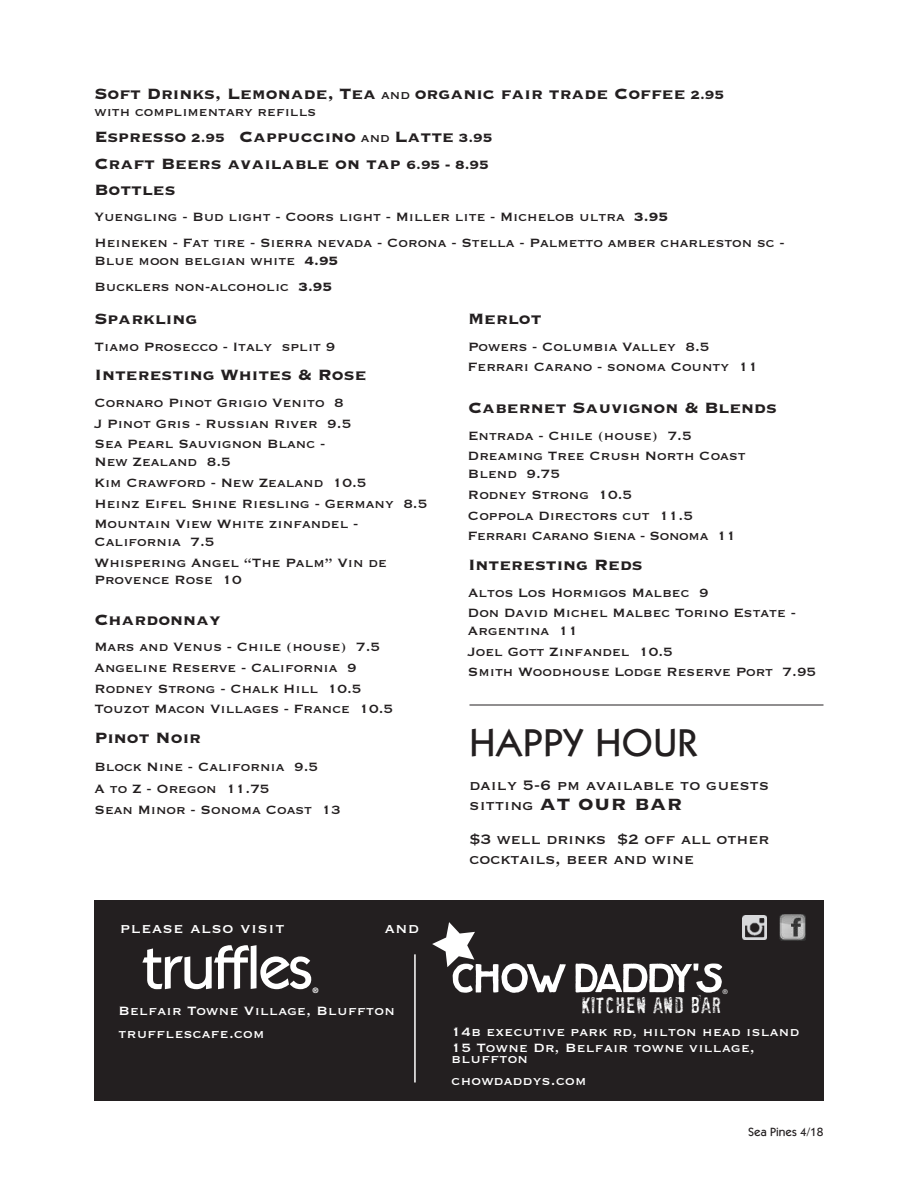
<style>
.page{position:relative;width:918px;height:1188px;background:#fff}
.page>*{position:absolute;margin:0;border:0;box-sizing:border-box;transform-origin:0 0}
.t1{font:500 39px "Itc Kabel";letter-spacing:.02em;color:#231f20}
.t2{font:25.5px "Copperplate Thirty Three BC";color:#231f20}
.t3{font:21px "Socia L Anima L";color:#fff}
.t4{font:19.5px/26.2px "Copperplate Thirty Three BC";color:#231f20}
.t5{font:18px/19.5px "Copperplate Thirty One BC";color:#231f20}
.t6{font:18px "Copperplate Thirty One BC";letter-spacing:.04em;color:#fff}
.t7{font:15.75px/20.7px "Copperplate Thirty One BC";color:#231f20}
.t8{font:15.75px/22.5px "Copperplate Thirty One BC";letter-spacing:.02em;color:#fff}
.t9{font:500 12px "Itc Kabel";color:#231f20}
.t10{font:700 7.5px "Helvetica";color:#fff}
.t11{font:6.45px "Helvetica";color:#fff}
.s1{font-family:"Copperplate Thirty One BC";font-size:15.75px}
.s2{font-size:15.75px}
.s3{font-family:"Copperplate Thirty Three BC"}
.s4{font-family:"Copperplate Thirty One BC";font-size:18px}
</style>
<div class="page">
<div style="left:94px;top:900px;width:730px;height:201px;background:#231f20"></div>
<svg style="left:142px;top:945px;width:169px;height:44px"></svg>
<hr style="left:414px;top:954px;width:2px;height:128px;background:#fff">
<svg style="left:576px;top:964px;width:146px;height:29px"></svg>
<svg style="left:432px;top:922px;width:134px;height:71px"></svg>
<img style="left:780px;top:915px;width:26px;height:26px;border-radius:3px">
<img style="left:743px;top:916px;width:24px;height:24px">
<hr style="left:470px;top:705px;width:354px;height:1px;background:#231f20">
<p class="t4" style="left:94px;top:79px;width:631px">Soft Drinks, Lemonade, Tea <span class="s1">and</span> organic fair trade Coffee <span class="s2">2.95</span></p>
<p class="t7" style="left:94px;top:100px;width:223px">with complimentary refills</p>
<p class="t4" style="left:94px;top:123px;width:400px">Espresso <span class="s2">2.95</span> Cappuccino <span class="s1">and</span> Latte <span class="s2">3.95<br></span>Craft Beers available on tap <span class="s2">6.95 - 8.95<br></span>Bottles</p>
<p class="t7" style="left:94px;top:203px;width:692px;line-height:26.2px">Yuengling - Bud light - Coors light - Miller lite - Michelob ultra <span class="s3">3.95<br></span>Heineken - Fat tire - Sierra nevada - Corona - Stella - Palmetto amber charleston sc -</p>
<p class="t7" style="left:95px;top:246px;width:245px;line-height:26.2px">Blue moon belgian white <span class="s3">4.95<br></span>Bucklers non-alcoholic <span class="s3">3.95</span></p>
<p class="t4" style="left:94px;top:304px;width:104px">Sparkling</p>
<p class="t7" style="left:94px;top:335px;width:243px">Tiamo Prosecco - Italy split 9</p>
<p class="t4" style="left:94px;top:361px;width:274px">Interesting Whites &amp; Rose</p>
<p class="t7" style="left:94px;top:391px;width:258px">Cornaro Pinot Grigio Venito 8<br>J Pinot Gris - Russian River 9.5<br>Sea Pearl Sauvignon Blanc -</p>
<p class="t7" style="left:94px;top:450px;width:334px">New Zealand 8.5<br>Kim Crawford - New Zealand 10.5<br>Heinz Eifel Shine Riesling - Germany 8.5<br>Mountain View White zinfandel -</p>
<p class="t7" style="left:95px;top:530px;width:294px">California 7.5<br>Whispering Angel “The Palm” Vin de</p>
<p class="t7" style="left:95px;top:569px;width:149px">Provence Rose 10</p>
<p class="t4" style="left:94px;top:605px;width:128px">Chardonnay</p>
<p class="t7" style="left:94px;top:635px;width:300px">Mars and Venus - Chile (house) 7.5<br>Angeline Reserve - California 9<br>Rodney Strong - Chalk Hill 10.5<br>Touzot Macon Villages - France 10.5</p>
<p class="t4" style="left:94px;top:723px;width:108px">Pinot Noir</p>
<p class="t7" style="left:94px;top:755px;width:225px;line-height:22.2px">Block Nine - California 9.5<br>A to Z - Oregon 11.75</p>
<p class="t7" style="left:94px;top:798px;width:248px">Sean Minor - Sonoma Coast 13</p>
<p class="t4" style="left:468px;top:304px;width:75px">Merlot</p>
<p class="t7" style="left:468px;top:335px;width:292px">Powers - Columbia Valley 8.5<br>Ferrari Carano - sonoma County 11</p>
<p class="t4" style="left:468px;top:393px;width:311px">Cabernet Sauvignon &amp; Blends</p>
<p class="t7" style="left:468px;top:424px;width:279px">Entrada - Chile (house) 7.5<br>Dreaming Tree Crush North Coast</p>
<p class="t7" style="left:468px;top:462px;width:270px">Blend 9.75<br>Rodney Strong 10.5<br>Coppola Directors cut 11.5<br>Ferrari Carano Siena - Sonoma 11</p>
<p class="t4" style="left:468px;top:550px;width:176px">Interesting Reds</p>
<p class="t7" style="left:468px;top:581px;width:329px">Altos Los Hormigos Malbec 9<br>Don David Michel Malbec Torino Estate -</p>
<p class="t7" style="left:468px;top:619px;width:350px">Argentina 11<br>Joel Gott Zinfandel 10.5<br>Smith Woodhouse Lodge Reserve Port 7.95</p>
<h1 class="t1" style="left:470px;top:729px;width:229px">HAPPY HOUR</h1>
<p class="t5" style="left:470px;top:774px;width:301px">daily 5-6 pm available to guests</p>
<h2 class="t2" style="left:469px;top:786px;width:214px"><span class="s4">sitting</span> at our bar</h2>
<p class="t5" style="left:469px;top:828px;width:302px">$3 well drinks $2 off all other cocktails, beer and wine</p>
<p class="t6" style="left:120px;top:916px;width:166px">please also visit</p>
<p class="t6" style="left:385px;top:916px;width:36px">and</p>
<p class="t10" style="left:313px;top:987px;width:7px">®</p>
<p class="t8" style="left:119px;top:999px;width:278px">Belfair Towne Village, Bluffton trufflescafe.com</p>
<p class="t11" style="left:723px;top:989px;width:6px">®</p>
<h3 class="t3" style="left:580px;top:994px;width:143px">kitchen and Bar</h3>
<p class="t8" style="left:452px;top:1022px;width:349px;line-height:16.5px">14b executive park rd, hilton head island<br>15 Towne Dr, Belfair towne village,</p>
<p class="t8" style="left:452px;top:1046px;width:136px">bluffton chowdaddys.com</p>
<p class="t9" style="left:748px;top:1127px;width:77px">Sea Pines 4/18</p>
</div>
